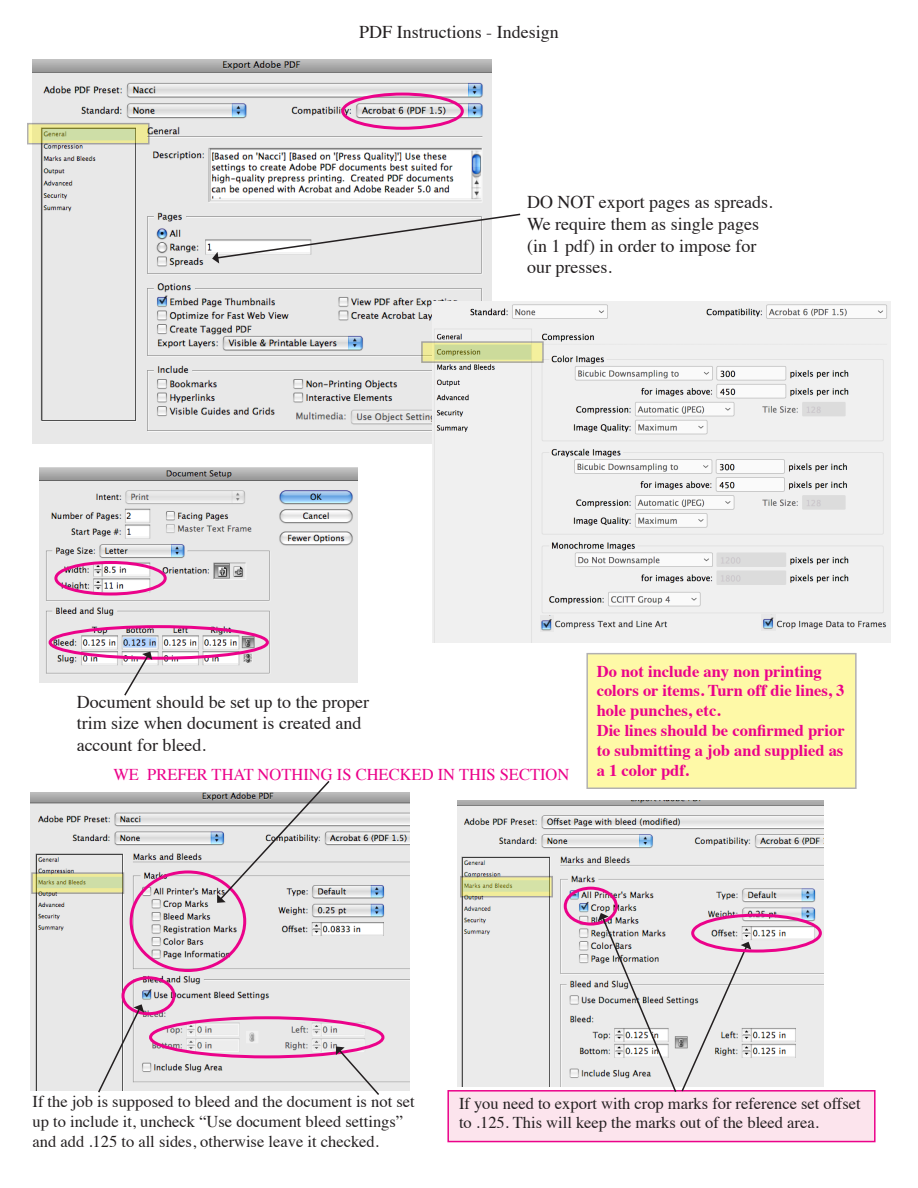
<style>
.page{position:relative;width:918px;height:1188px;background:#fff}
.page>*{position:absolute;margin:0;border:0;box-sizing:border-box;transform-origin:0 0}
.t1{font:18px/21.6px "Times";color:#231f20}
.t2{font:16.5px/19.8px "Times";color:#231f20}
.t3{font:700 16.5px/19.8px "Times";color:#eb028a}
.t4{font:16.5px "Times";color:#eb028a}
</style>
<div class="page">
<div style="left:447px;top:1090px;width:429px;height:52px;background:#fce4ed;border:2px solid #eb028a"></div>
<div style="left:587px;top:654px;width:269px;height:134px;background:#fef9a7"></div>
<img style="left:32px;top:59px;width:459px;height:385px">
<img style="left:30px;top:793px;width:380px;height:297px">
<div style="left:122px;top:976px;width:54px;height:39px;border:3px solid #eb028a;border-radius:50%"></div>
<div style="left:341px;top:93px;width:123px;height:37px;border:3px solid #eb028a;border-radius:50%"></div>
<div style="left:130px;top:870px;width:116px;height:102px;border:3px solid #eb028a;border-radius:50%"></div>
<svg style="left:217px;top:781px;width:114px;height:122px;background:#d7d6d8"></svg>
<img style="left:40px;top:467px;width:317px;height:215px">
<div style="left:49px;top:625px;width:220px;height:35px;border:3px solid #eb028a;border-radius:50%"></div>
<svg style="left:123px;top:652px;width:29px;height:44px"></svg>
<div style="left:54px;top:561px;width:113px;height:35px;border:3px solid #eb028a;border-radius:50%"></div>
<svg style="left:30px;top:126px;width:117px;height:15px;background:#cfd694"></svg>
<svg style="left:34px;top:875px;width:87px;height:16px"></svg>
<div style="left:149px;top:1016px;width:235px;height:42px;border:3px solid #eb028a;border-radius:50%"></div>
<svg style="left:97px;top:1004px;width:47px;height:89px;background:#dcd9db"></svg>
<svg style="left:336px;top:1047px;width:45px;height:48px;background:#ded4da"></svg>
<img style="left:433px;top:301px;width:458px;height:341px">
<img style="left:540px;top:616px;width:14px;height:16px">
<img style="left:761px;top:615px;width:14px;height:16px">
<svg style="left:424px;top:344px;width:117px;height:16px;background:#cfd994"></svg>
<svg style="left:212px;top:213px;width:309px;height:51px"></svg>
<img style="left:458px;top:800px;width:366px;height:286px">
<svg style="left:463px;top:879px;width:87px;height:15px"></svg>
<div style="left:691px;top:914px;width:131px;height:39px;border:3px solid #eb028a;border-radius:50%"></div>
<div style="left:564px;top:887px;width:54px;height:39px;border:3px solid #eb028a;border-radius:50%"></div>
<svg style="left:598px;top:913px;width:153px;height:180px;background:#ddd7da"></svg>
<p class="t1" style="left:359px;top:19px;width:201px">PDF Instructions - Indesign</p>
<p class="t1" style="left:527px;top:190px;width:247px">DO NOT export pages as spreads.<br>We require them as single pages (in 1 pdf) in order to impose for our presses.</p>
<p class="t1" style="left:77px;top:689px;width:294px">Document should be set up to the proper trim size when document is created and account for bleed.</p>
<p class="t4" style="left:113px;top:759px;width:458px">WE PREFER THAT NOTHING IS CHECKED IN THIS SECTION</p>
<p class="t3" style="left:597px;top:659px;width:249px">Do not include any non printing colors or items. Turn off die lines, 3 hole punches, etc.<br>Die lines should be confirmed prior to submitting a job and supplied as a 1 color pdf.</p>
<p class="t2" style="left:33px;top:1090px;width:384px">If the job is supposed to bleed and the document is not set up to include it, uncheck “Use document bleed settings” and add .125 to all sides, otherwise leave it checked.</p>
<p class="t2" style="left:459px;top:1092px;width:403px">If you need to export with crop marks for reference set offset to .125. This will keep the marks out of the bleed area.</p>
</div>
